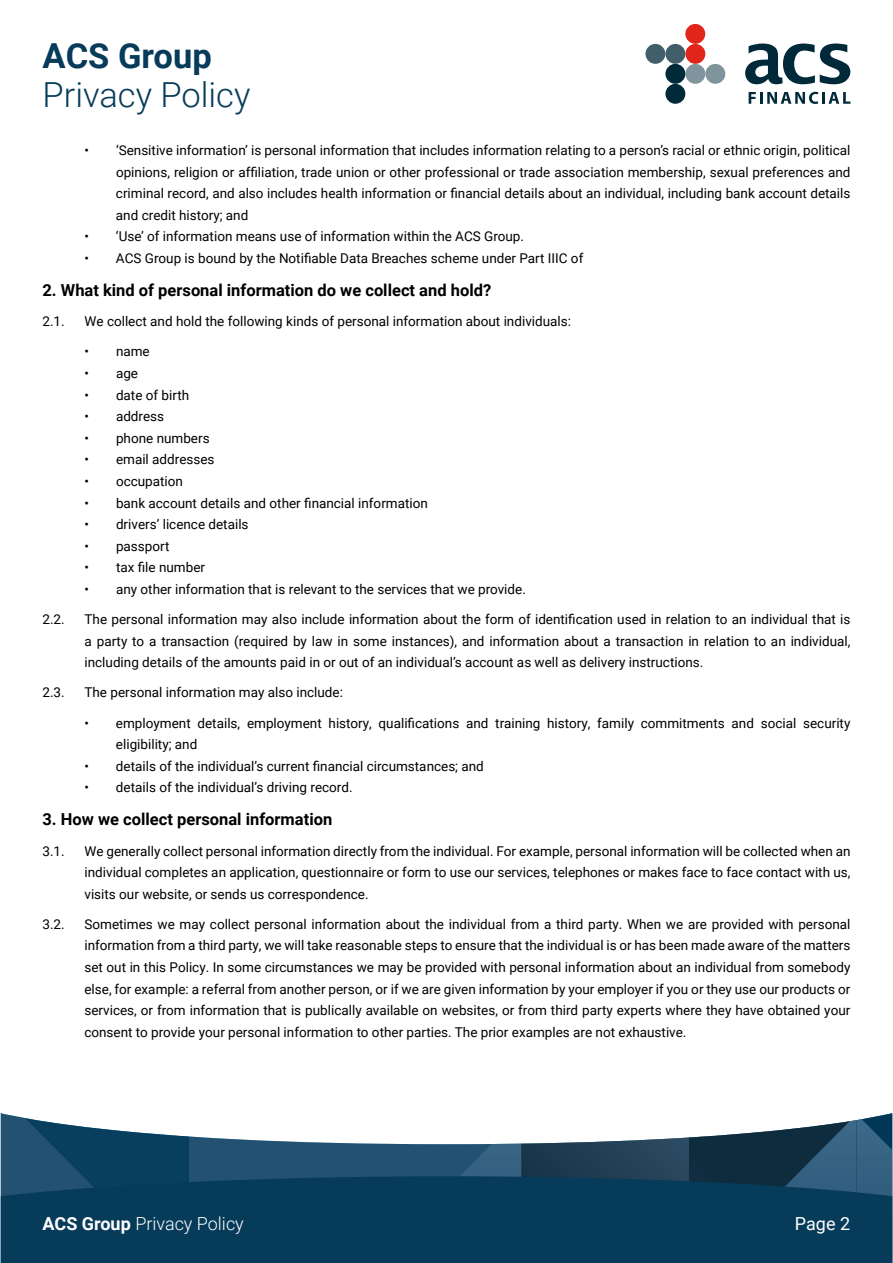
<style>
.page{position:relative;width:893px;height:1263px;background:#fff}
.page>*{position:absolute;margin:0;border:0;box-sizing:border-box;transform-origin:0 0}
.t1{font:300 34.5px "Roboto";color:#063b59}
.t2{font:700 34.5px "Roboto";color:#063b59}
.t3{font:300 18px "Roboto";color:#fff}
.t4{font:18px "Roboto";color:#fff}
.t5{font:700 16.5px "Roboto";color:#000}
.t6{font:13.5px/21.6px "Roboto";color:#000;text-align:justify}
.s1{font-weight:700}
</style>
<div class="page">
<svg style="left:21px;top:1113px;width:871px;height:63px"></svg>
<div style="left:1px;top:1176px;width:891px;height:87px;background:#063b59"></div>
<div style="left:685px;top:64px;width:20px;height:20px;background:#80949d;border-radius:50%"></div>
<div style="left:705px;top:64px;width:20px;height:20px;background:#80949d;border-radius:50%"></div>
<div style="left:665px;top:44px;width:20px;height:20px;background:#405f6b;border-radius:50%"></div>
<div style="left:665px;top:64px;width:20px;height:20px;background:#002a3a;border-radius:50%"></div>
<div style="left:665px;top:84px;width:20px;height:20px;background:#002a3a;border-radius:50%"></div>
<div style="left:645px;top:44px;width:20px;height:20px;background:#405f6b;border-radius:50%"></div>
<div style="left:685px;top:44px;width:20px;height:20px;background:#e1251b;border-radius:50%"></div>
<div style="left:685px;top:24px;width:20px;height:20px;background:#e1251b;border-radius:50%"></div>
<svg style="left:745px;top:44px;width:105px;height:40px"></svg>
<svg style="left:749px;top:92px;width:101px;height:12px"></svg>
<h1 class="t2" style="left:43px;top:32px;width:171px">ACS Group</h1>
<h1 class="t1" style="left:43px;top:70px;width:209px">Privacy Policy</h1>
<p class="t6" style="left:116px;top:139px;width:736px;text-indent:-31px">• ‘Sensitive information’ is personal information that includes information relating to a person’s racial or ethnic origin, political opinions, religion or affiliation, trade union or other professional or trade association membership, sexual preferences and criminal record, and also includes health information or financial details about an individual, including bank account details and credit history; and</p>
<p class="t6" style="left:84px;top:225px;width:441px">• ‘Use’ of information means use of information within the ACS Group.</p>
<p class="t6" style="left:84px;top:247px;width:500px">• ACS Group is bound by the Notifiable Data Breaches scheme under Part IIIC of</p>
<p class="t5" style="left:43px;top:279px;width:450px">2. What kind of personal information do we collect and hold?</p>
<p class="t6" style="left:43px;top:310px;width:24px">2.1.</p>
<p class="t6" style="left:85px;top:310px;width:488px">We collect and hold the following kinds of personal information about individuals:</p>
<p class="t6" style="left:85px;top:340px;width:67px">• name</p>
<p class="t6" style="left:85px;top:362px;width:55px">• age</p>
<p class="t6" style="left:85px;top:383px;width:106px">• date of birth</p>
<p class="t6" style="left:85px;top:405px;width:81px">• address</p>
<p class="t6" style="left:85px;top:427px;width:127px">• phone numbers</p>
<p class="t6" style="left:85px;top:448px;width:132px">• email addresses</p>
<p class="t6" style="left:85px;top:470px;width:100px">• occupation</p>
<p class="t6" style="left:85px;top:491px;width:345px">• bank account details and other financial information</p>
<p class="t6" style="left:85px;top:513px;width:166px">• drivers’ licence details</p>
<p class="t6" style="left:85px;top:535px;width:86px">• passport</p>
<p class="t6" style="left:85px;top:556px;width:122px">• tax file number</p>
<p class="t6" style="left:85px;top:578px;width:443px">• any other information that is relevant to the services that we provide.</p>
<p class="t6" style="left:43px;top:608px;width:24px">2.2.</p>
<p class="t6" style="left:84px;top:608px;width:767px">The personal information may also include information about the form of identification used in relation to an individual that is a party to a transaction (required by law in some instances), and information about a transaction in relation to an individual, including details of the amounts paid in or out of an individual’s account as well as delivery instructions.</p>
<p class="t6" style="left:42px;top:681px;width:24px">2.3.</p>
<p class="t6" style="left:84px;top:681px;width:260px">The personal information may also include:</p>
<p class="t6" style="left:116px;top:711px;width:736px;text-indent:-31px">• employment details, employment history, qualifications and training history, family commitments and social security eligibility; and</p>
<p class="t6" style="left:84px;top:755px;width:401px">• details of the individual’s current financial circumstances; and</p>
<p class="t6" style="left:84px;top:776px;width:270px">• details of the individual’s driving record.</p>
<p class="t5" style="left:43px;top:808px;width:291px">3. How we collect personal information</p>
<p class="t6" style="left:43px;top:839px;width:24px">3.1.</p>
<p class="t6" style="left:84px;top:839px;width:767px">We generally collect personal information directly from the individual. For example, personal information will be collected when an individual completes an application, questionnaire or form to use our services, telephones or makes face to face contact with us, visits our website, or sends us correspondence.</p>
<p class="t6" style="left:42px;top:913px;width:24px">3.2.</p>
<p class="t6" style="left:84px;top:913px;width:767px">Sometimes we may collect personal information about the individual from a third party. When we are provided with personal information from a third party, we will take reasonable steps to ensure that the individual is or has been made aware of the matters set out in this Policy. In some circumstances we may be provided with personal information about an individual from somebody else, for example: a referral from another person, or if we are given information by your employer if you or they use our products or services, or from information that is publically available on websites, or from third party experts where they have obtained your consent to provide your personal information to other parties. The prior examples are not exhaustive.</p>
<h2 class="t3" style="left:43px;top:1211px;width:203px"><span class="s1">ACS Group</span> Privacy Policy</h2>
<h2 class="t4" style="left:795px;top:1211px;width:57px">Page 2</h2>
</div>
